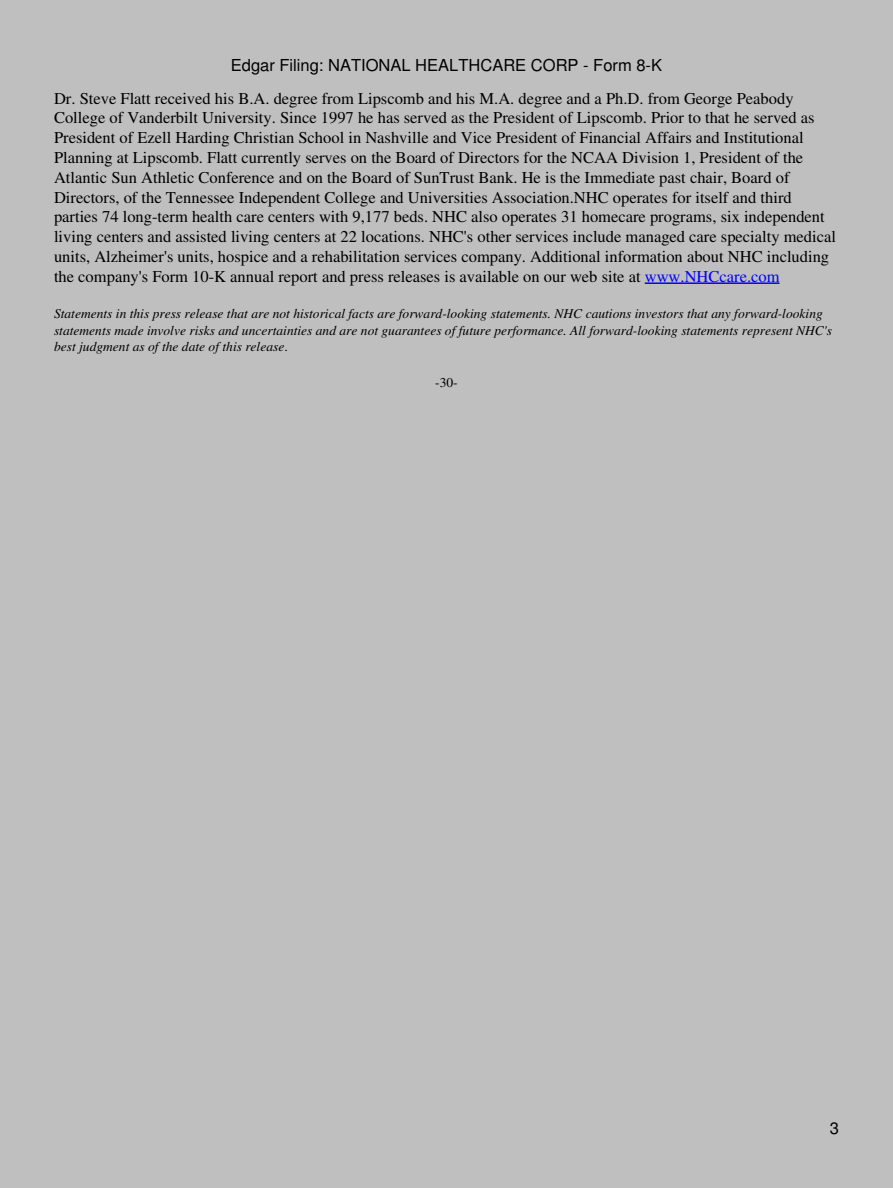
<style>
.page{position:relative;width:893px;height:1188px;background:#fff}
.page>*{position:absolute;margin:0;border:0;box-sizing:border-box;transform-origin:0 0}
.t1{font:16.5px/19.8px "Times";color:#000}
.t2{font:16.5px "Helvetica";color:#000}
.t3{font:italic 13.5px/16.2px "Times";color:#000}
.t4{font:13.5px "Times";color:#000}
.s1{color:#00f}
.s2{font-style:normal}
</style>
<div class="page">
<div style="left:0;top:0;width:892px;height:1188px;background:#bfbfbf"></div>
<hr style="left:644px;top:282px;width:135px;height:2px;background:#00f">
<p class="t2" style="left:231px;top:58px;width:432px">Edgar Filing: NATIONAL HEALTHCARE CORP - Form 8-K</p>
<p class="t1" style="left:54px;top:90px;width:783px">Dr. Steve Flatt received his B.A. degree from Lipscomb and his M.A. degree and a Ph.D. from George Peabody College of Vanderbilt University. Since 1997 he has served as the President of Lipscomb. Prior to that he served as President of Ezell Harding Christian School in Nashville and Vice President of Financial Affairs and Institutional Planning at Lipscomb. Flatt currently serves on the Board of Directors for the NCAA Division 1, President of the Atlantic Sun Athletic Conference and on the Board of SunTrust Bank. He is the Immediate past chair, Board of Directors, of the Tennessee Independent College and Universities Association.NHC operates for itself and third parties 74 long-term health care centers with 9,177 beds. NHC also operates 31 homecare programs, six independent living centers and assisted living centers at 22 locations. NHC's other services include managed care specialty medical units, Alzheimer's units, hospice and a rehabilitation services company. Additional information about NHC including the company's Form 10-K annual report and press releases is available on our web site at <span class="s1">www.NHCcare.com</span></p>
<p class="t3" style="left:54px;top:307px;width:779px">Statements in this press release that are not historical facts are forward-looking statements. NHC cautions investors that any forward-looking statements made involve risks and uncertainties and are not guarantees of future performance. All forward-looking statements represent NHC's best judgment as of the date of this release<span class="s2">.</span></p>
<p class="t4" style="left:435px;top:377px;width:24px">-30-</p>
<p class="t2" style="left:829px;top:1122px;width:11px">3</p>
</div>
